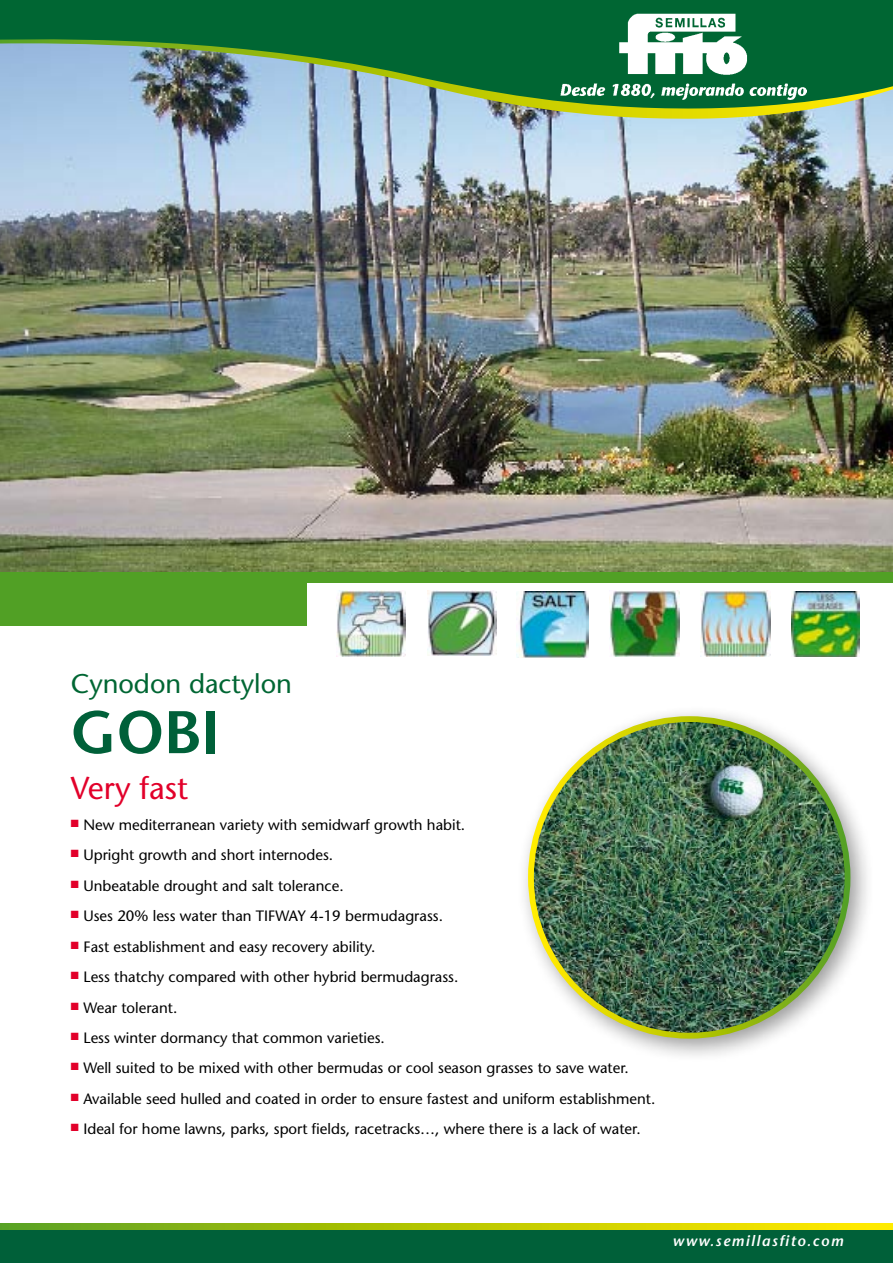
<style>
.page{position:relative;width:893px;height:1263px;background:#fff}
.page>*{position:absolute;margin:0;border:0;box-sizing:border-box;transform-origin:0 0}
.t1{font:600 60px "Stone Sans Std";color:#006039}
.t2{font:500 31.5px "Stone Sans Std";color:#e2002a}
.t3{font:500 27px "Stone Sans Std";color:#063}
.t4{font:500 15px "Stone Sans Std";color:#000}
.t5{font:italic 600 15px "Stone Sans Std";letter-spacing:.1em;color:#fff}
</style>
<div class="page">
<img style="left:0;top:120px;width:893px;height:452px">
<div style="left:0;top:572px;width:306px;height:53px;background:#51a025"></div>
<div style="left:303px;top:572px;width:590px;height:11px;background:#51a025"></div>
<div style="left:0;top:1223px;width:893px;height:40px;background:linear-gradient(to right,#5fa21a,#ffec00)"></div>
<img style="left:0;top:110px;width:893px;height:10px">
<svg style="left:0;top:0;width:893px;height:110px;background:#3c8361"></svg>
<img style="left:560px;top:14px;width:247px;height:85px">
<div style="left:0;top:1231px;width:893px;height:32px;background:#006039"></div>
<div style="left:514px;top:702px;width:360px;height:360px;background:#000;opacity:.4"></div>
<img style="left:531px;top:719px;width:316px;height:317px;border-radius:158px">
<img style="left:701px;top:590px;width:69px;height:66px">
<img style="left:792px;top:592px;width:67px;height:64px">
<img style="left:610px;top:590px;width:69px;height:66px">
<img style="left:427px;top:590px;width:70px;height:65px">
<img style="left:516px;top:592px;width:72px;height:66px">
<img style="left:336px;top:590px;width:70px;height:66px">
<h3 class="t3" style="left:71px;top:668px;width:223px">Cynodon dactylon</h3>
<h1 class="t1" style="left:71px;top:696px;width:151px">GOBI</h1>
<h2 class="t2" style="left:71px;top:770px;width:119px">Very fast</h2>
<p class="t4" style="left:71px;top:816px;width:396px"><sup>■</sup> New mediterranean variety with semidwarf growth habit.</p>
<p class="t4" style="left:71px;top:846px;width:264px"><sup>■</sup> Upright growth and short internodes.</p>
<p class="t4" style="left:71px;top:877px;width:274px"><sup>■</sup> Unbeatable drought and salt tolerance.</p>
<p class="t4" style="left:71px;top:907px;width:374px"><sup>■</sup> Uses 20% less water than TIFWAY 4-19 bermudagrass.</p>
<p class="t4" style="left:71px;top:937px;width:306px"><sup>■</sup> Fast establishment and easy recovery ability.</p>
<p class="t4" style="left:71px;top:968px;width:389px"><sup>■</sup> Less thatchy compared with other hybrid bermudagrass.</p>
<p class="t4" style="left:71px;top:998px;width:108px"><sup>■</sup> Wear tolerant.</p>
<p class="t4" style="left:71px;top:1029px;width:316px"><sup>■</sup> Less winter dormancy that common varieties.</p>
<p class="t4" style="left:71px;top:1059px;width:559px"><sup>■</sup> Well suited to be mixed with other bermudas or cool season grasses to save water.</p>
<p class="t4" style="left:71px;top:1090px;width:586px"><sup>■</sup> Available seed hulled and coated in order to ensure fastest and uniform establishment.</p>
<p class="t4" style="left:71px;top:1120px;width:571px"><sup>■</sup> Ideal for home lawns, parks, sport fields, racetracks…, where there is a lack of water.</p>
<p class="t5" style="left:672px;top:1232px;width:172px">www.semillasfito.com</p>
</div>
